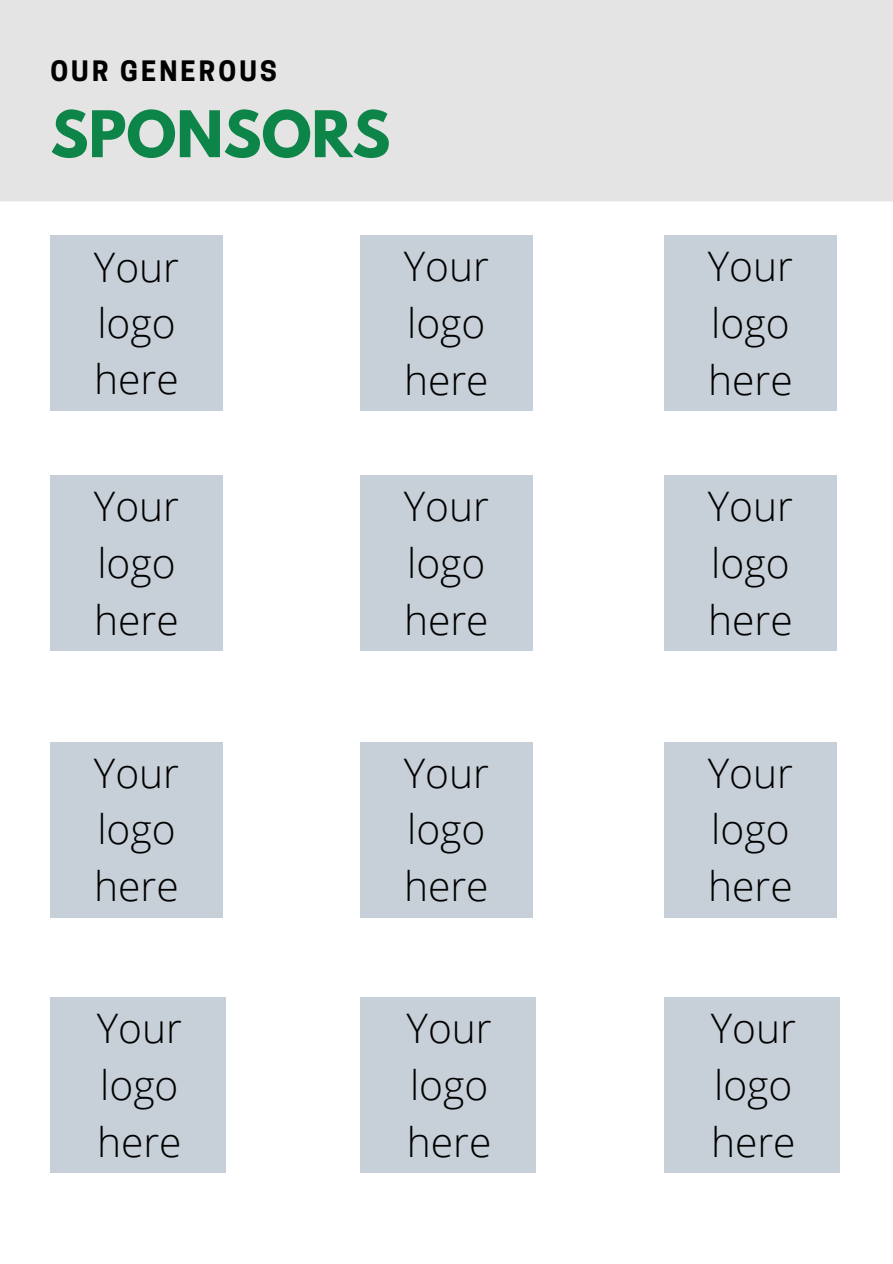
<style>
.page{position:relative;width:893px;height:1264px;background:#fff}
.page>*{position:absolute;margin:0;border:0;box-sizing:border-box;transform-origin:0 0}
.t1{font:700 56.85px "League Spartan";color:#0e8548}
.t2{font:300 40.65px/56.8px "Open Sans";color:#000;text-align:justify}
.t3{font:700 26.4px "Cooper Hewitt";letter-spacing:.12em;color:#000}
</style>
<div class="page">
<div style="left:0;top:0;width:892px;height:201px;background:#e4e4e4"></div>
<div style="left:50px;top:235px;width:172px;height:176px;background:#c7d0d8"></div>
<div style="left:664px;top:235px;width:172px;height:176px;background:#c7d0d8"></div>
<div style="left:360px;top:235px;width:172px;height:176px;background:#c7d0d8"></div>
<div style="left:50px;top:475px;width:172px;height:176px;background:#c7d0d8"></div>
<div style="left:664px;top:475px;width:172px;height:176px;background:#c7d0d8"></div>
<div style="left:360px;top:475px;width:172px;height:176px;background:#c7d0d8"></div>
<div style="left:50px;top:742px;width:172px;height:175px;background:#c7d0d8"></div>
<div style="left:664px;top:742px;width:172px;height:175px;background:#c7d0d8"></div>
<div style="left:360px;top:742px;width:172px;height:175px;background:#c7d0d8"></div>
<div style="left:53px;top:997px;width:172px;height:176px;background:#c7d0d8"></div>
<div style="left:667px;top:997px;width:172px;height:176px;background:#c7d0d8"></div>
<div style="left:363px;top:997px;width:172px;height:176px;background:#c7d0d8"></div>
<p class="t3" style="left:50px;top:61px;width:228px">OUR GENEROUS</p>
<p class="t1" style="left:50px;top:106px;width:341px">SPONSORS</p>
<p class="t2" style="left:94px;top:238px;width:87px;line-height:56.2px">Your logo here</p>
<p class="t2" style="left:403px;top:237px;width:87px">Your logo here</p>
<p class="t2" style="left:707px;top:237px;width:87px">Your logo here</p>
<p class="t2" style="left:94px;top:476px;width:87px">Your logo here</p>
<p class="t2" style="left:403px;top:476px;width:87px">Your logo here</p>
<p class="t2" style="left:707px;top:476px;width:87px">Your logo here</p>
<p class="t2" style="left:94px;top:743px;width:87px">Your logo here</p>
<p class="t2" style="left:403px;top:743px;width:87px">Your logo here</p>
<p class="t2" style="left:707px;top:743px;width:87px">Your logo here</p>
<p class="t2" style="left:97px;top:998px;width:87px">Your logo here</p>
<p class="t2" style="left:406px;top:998px;width:87px">Your logo here</p>
<p class="t2" style="left:710px;top:998px;width:87px">Your logo here</p>
</div>
